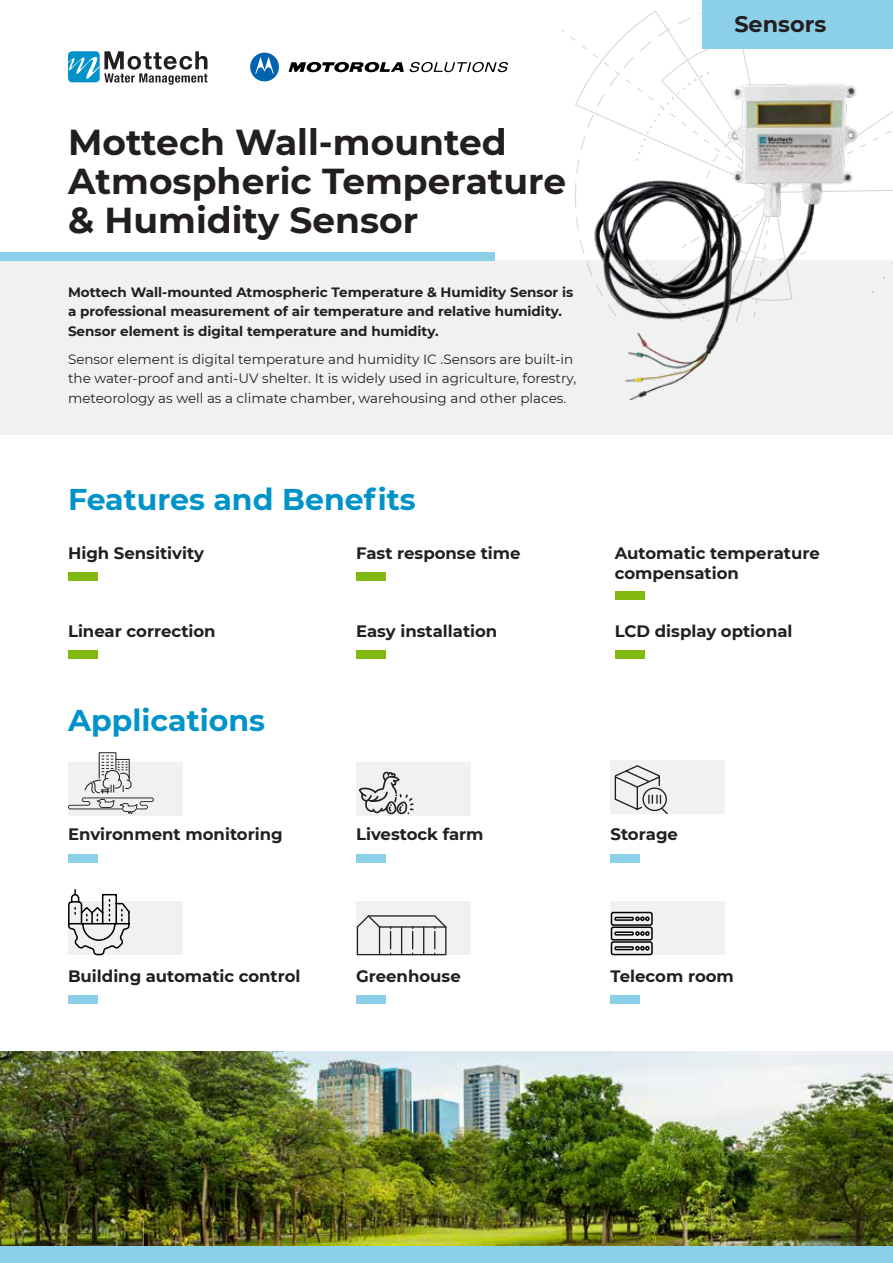
<style>
.page{position:relative;width:893px;height:1263px;background:#fff}
.page>*{position:absolute;margin:0;border:0;box-sizing:border-box;transform-origin:0 0}
.t1{font:700 36px/39px "Montserrat";color:#231f20}
.t2{font:700 30px "Montserrat";color:#0093c8}
.t3{font:700 22.35px "Montserrat";color:#231f20}
.t4{font:700 16.5px/19.5px "Montserrat";color:#231f20}
.t5{font:13.5px/19.5px "Montserrat";color:#231f20}
.t6{font:700 13.5px/19.5px "Montserrat";color:#231f20}
</style>
<div class="page">
<svg style="left:250px;top:53px;width:29px;height:28px"></svg>
<svg style="left:289px;top:62px;width:115px;height:11px"></svg>
<svg style="left:410px;top:62px;width:98px;height:10px"></svg>
<svg style="left:68px;top:51px;width:139px;height:34px"></svg>
<div style="left:0;top:260px;width:893px;height:174px;background:#f1f1f2"></div>
<svg style="left:561px;top:10px;width:332px;height:283px"></svg>
<div style="left:0;top:1246px;width:893px;height:17px;background:#8ccfe8"></div>
<img style="left:0;top:1051px;width:893px;height:195px">
<div style="left:0;top:252px;width:495px;height:8px;background:#8ccfe8"></div>
<div style="left:703px;top:0;width:190px;height:49px;background:#8ccfe8"></div>
<div style="left:68px;top:573px;width:30px;height:8px;background:#82b910"></div>
<div style="left:356px;top:573px;width:30px;height:8px;background:#82b910"></div>
<div style="left:356px;top:650px;width:30px;height:8px;background:#82b910"></div>
<div style="left:615px;top:591px;width:29px;height:9px;background:#82b910"></div>
<div style="left:615px;top:650px;width:29px;height:8px;background:#82b910"></div>
<div style="left:68px;top:650px;width:30px;height:8px;background:#82b910"></div>
<img style="left:588px;top:76px;width:278px;height:324px">
<div style="left:356px;top:902px;width:115px;height:53px;background:#f1f1f2"></div>
<div style="left:68px;top:902px;width:115px;height:53px;background:#f1f1f2"></div>
<div style="left:356px;top:995px;width:30px;height:8px;background:#8ccfe8"></div>
<div style="left:68px;top:995px;width:30px;height:8px;background:#8ccfe8"></div>
<svg style="left:357px;top:915px;width:89px;height:40px"></svg>
<hr style="left:379px;top:926px;width:67px;height:2px;background:#221f20">
<div style="left:610px;top:902px;width:115px;height:53px;background:#f1f1f2"></div>
<div style="left:610px;top:995px;width:30px;height:8px;background:#8ccfe8"></div>
<div style="left:68px;top:854px;width:30px;height:8px;background:#8ccfe8"></div>
<div style="left:68px;top:762px;width:115px;height:53px;background:#f1f1f2"></div>
<div style="left:610px;top:760px;width:115px;height:54px;background:#f1f1f2"></div>
<div style="left:610px;top:854px;width:30px;height:8px;background:#8ccfe8"></div>
<svg style="left:68px;top:752px;width:86px;height:62px"></svg>
<div style="left:356px;top:762px;width:115px;height:54px;background:#f1f1f2"></div>
<div style="left:356px;top:854px;width:30px;height:8px;background:#8ccfe8"></div>
<svg style="left:359px;top:771px;width:55px;height:43px"></svg>
<svg style="left:614px;top:765px;width:54px;height:49px"></svg>
<svg style="left:610px;top:911px;width:43px;height:45px"></svg>
<svg style="left:68px;top:889px;width:63px;height:67px"></svg>
<h3 class="t3" style="left:734px;top:8px;width:93px">Sensors</h3>
<h1 class="t1" style="left:68px;top:121px;width:500px">Mottech Wall-mounted<br>Atmospheric Temperature &amp; Humidity Sensor</h1>
<p class="t6" style="left:68px;top:281px;width:507px">Mottech Wall-mounted Atmospheric Temperature &amp; Humidity Sensor is a professional measurement of air temperature and relative humidity.<br>Sensor element is digital temperature and humidity.</p>
<p class="t5" style="left:68px;top:349px;width:510px">Sensor element is digital temperature and humidity IC .Sensors are built-in the water-proof and anti-UV shelter It. is widely used in agriculture, forestry, meteorology as well as a climate chamber, warehousing and other places.</p>
<h2 class="t2" style="left:68px;top:477px;width:349px">Features and Benefits</h2>
<p class="t4" style="left:68px;top:543px;width:137px">High Sensitivity</p>
<p class="t4" style="left:68px;top:620px;width:149px">Linear correction</p>
<h2 class="t2" style="left:68px;top:699px;width:199px">Applications</h2>
<p class="t4" style="left:356px;top:543px;width:166px">Fast response time</p>
<p class="t4" style="left:356px;top:620px;width:143px">Easy installation</p>
<p class="t4" style="left:615px;top:543px;width:207px">Automatic temperature compensation</p>
<p class="t4" style="left:615px;top:620px;width:179px">LCD display optional</p>
<p class="t4" style="left:68px;top:824px;width:216px">Environment monitoring</p>
<p class="t4" style="left:356px;top:824px;width:129px">Livestock farm</p>
<p class="t4" style="left:610px;top:824px;width:69px">Storage</p>
<p class="t4" style="left:68px;top:965px;width:234px">Building automatic control</p>
<p class="t4" style="left:356px;top:965px;width:106px">Greenhouse</p>
<p class="t4" style="left:610px;top:965px;width:125px">Telecom room</p>
</div>
